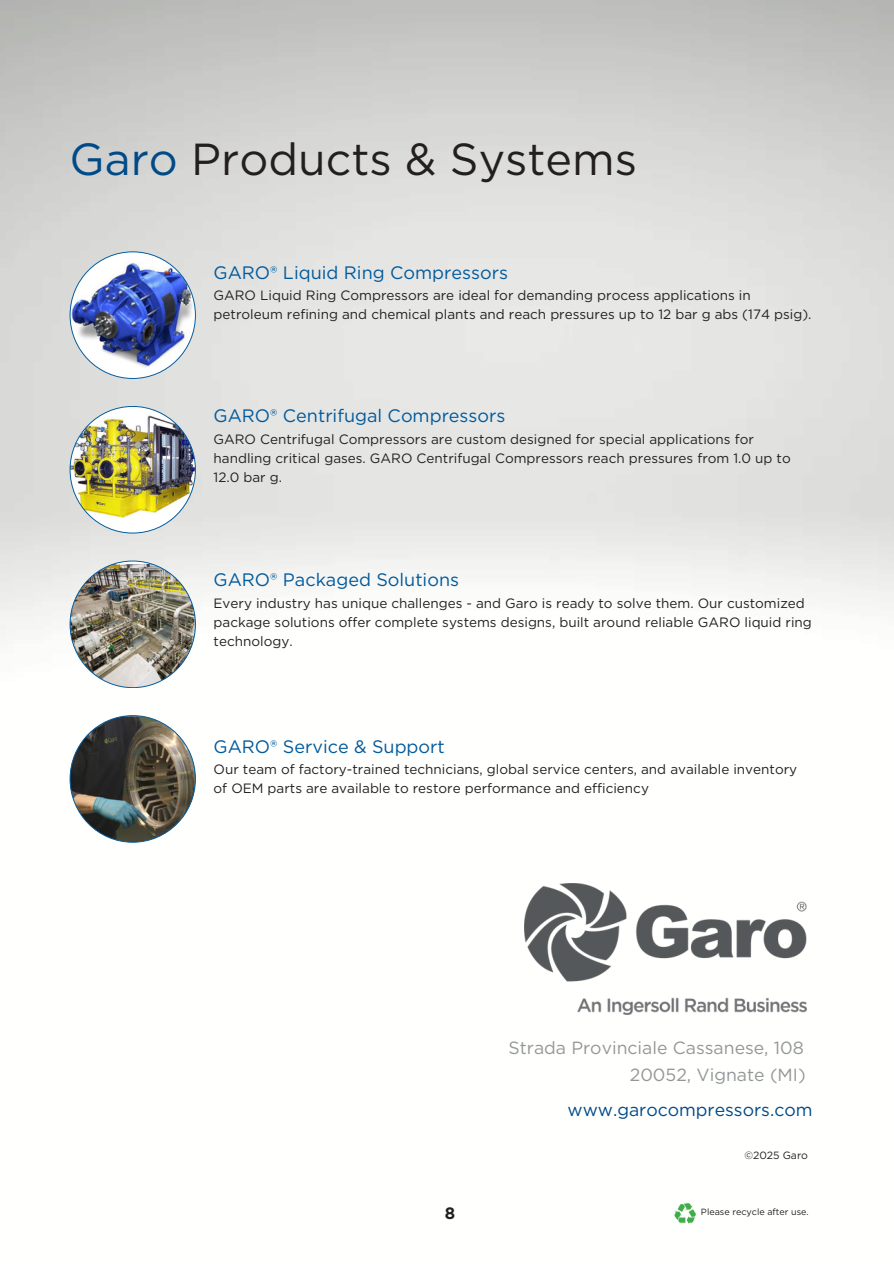
<style>
.page{position:relative;width:894px;height:1264px;background:#fff}
.page>*{position:absolute;margin:0;border:0;box-sizing:border-box;transform-origin:0 0}
.t1{font:44.85px "Gotham";color:#231f20}
.t2{font:18px "Gotham";color:#005a9c}
.t3{font:17.55px "Gotham";color:#949798}
.t4{font:17.55px "Gotham";color:#004a88}
.t5{font:700 16.5px "Gotham";color:#231f20}
.t6{font:13.5px/19.2px "Gotham";color:#231f20}
.t7{font:10.5px "Gotham";color:#231f20}
.t8{font:9px "Gotham";color:#231f20}
.s1{color:#004a88}
</style>
<div class="page">
<img style="left:0;top:0;width:893px;height:1015px">
<img style="left:674px;top:1202px;width:22px;height:22px">
<img style="left:70px;top:560px;width:126px;height:128px">
<img style="left:70px;top:715px;width:126px;height:127px">
<img style="left:70px;top:251px;width:126px;height:128px">
<img style="left:70px;top:406px;width:126px;height:127px">
<img style="left:524px;top:883px;width:282px;height:131px">
<h3 class="t1" style="left:70px;top:132px;width:568px"><span class="s1">Garo</span> Products &amp; Systems</h3>
<h2 class="t2" style="left:213px;top:261px;width:296px">GARO® Liquid Ring Compressors</h2>
<h2 class="t6" style="left:213px;top:285px;width:599px">GARO Liquid Ring Compressors are ideal for demanding process applications in petroleum refining and chemical plants and reach pressures up to 12 bar g abs (174 psig).</h2>
<h2 class="t2" style="left:213px;top:405px;width:293px">GARO® Centrifugal Compressors</h2>
<h2 class="t6" style="left:213px;top:429px;width:578px">GARO Centrifugal Compressors are custom designed for special applications for handling critical gases. GARO Centrifugal Compressors reach pressures from 1.0 up to<br>12.0 bar g.</h2>
<p class="t2" style="left:213px;top:569px;width:247px">GARO® Packaged Solutions</p>
<p class="t6" style="left:213px;top:593px;width:599px">Every industry has unique challenges - and Garo is ready to solve them. Our customized package solutions offer complete systems designs, built around reliable GARO liquid ring technology.</p>
<h3 class="t2" style="left:213px;top:735px;width:233px">GARO® Service &amp; Support</h3>
<h3 class="t6" style="left:213px;top:759px;width:585px">Our team of factory-trained technicians, global service centers, and available inventory of OEM parts are available to restore performance and efficiency</h3>
<h2 class="t3" style="left:508px;top:1036px;width:297px">Strada Provinciale Cassanese, 108</h2>
<h4 class="t3" style="left:629px;top:1064px;width:177px">20052, Vignate (MI)</h4>
<p class="t4" style="left:567px;top:1099px;width:246px">www.garocompressors.com</p>
<p class="t5" style="left:445px;top:1203px;width:12px">8</p>
<p class="t7" style="left:744px;top:1149px;width:65px">©2025 Garo</p>
<h3 class="t8" style="left:700px;top:1206px;width:109px">Please recycle after use.</h3>
</div>
